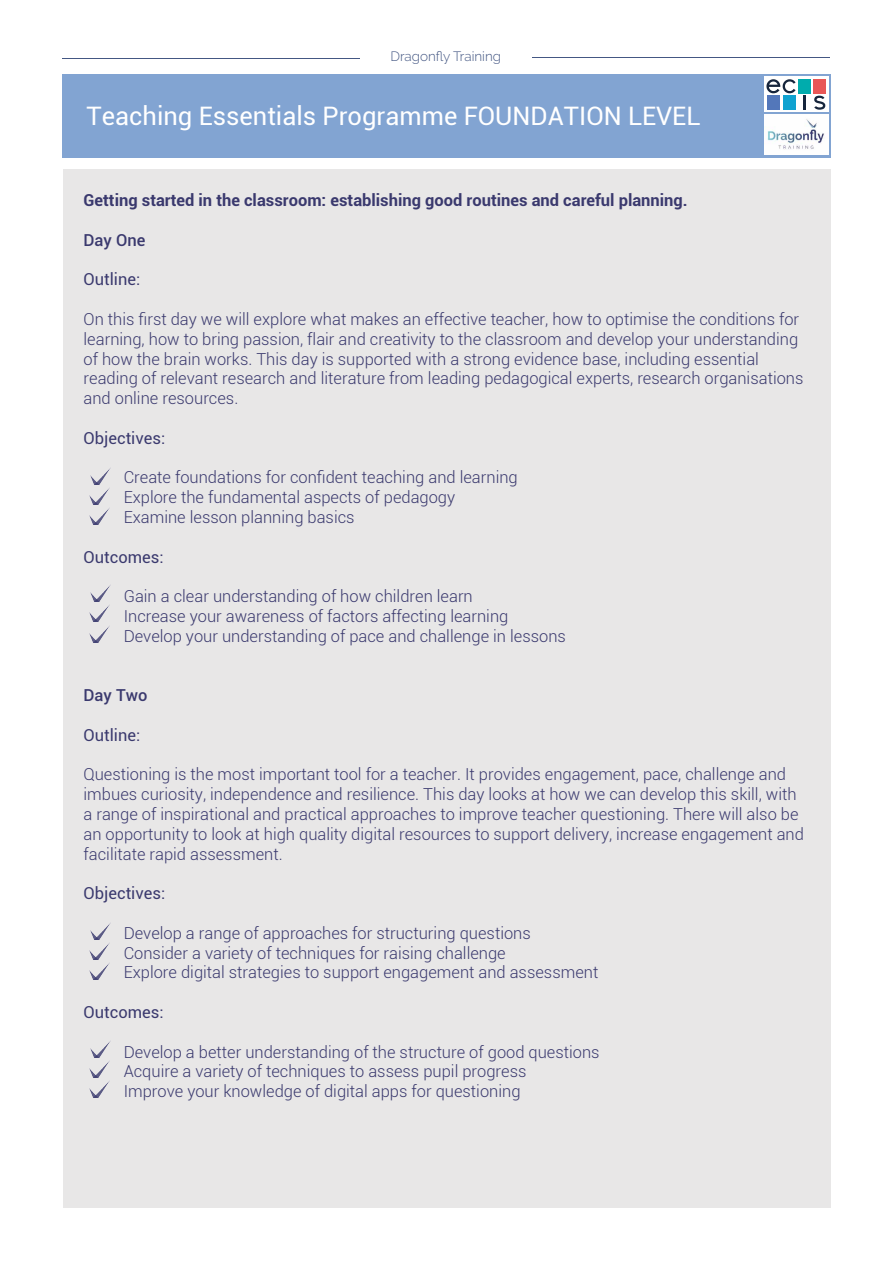
<style>
.page{position:relative;width:893px;height:1263px;background:#fff}
.page>*{position:absolute;margin:0;border:0;box-sizing:border-box;transform-origin:0 0}
.t1{font:25.5px "Roboto";color:#fff}
.t2{font:300 16.5px/19.8px "Roboto";color:#3a396e}
.t3{font:700 16.5px "Roboto";color:#3a396e}
.t4{font:16.5px "Roboto";color:#3a396e}
.t5{font:500 16.5px "Roboto";color:#3a396e}
.t6{font:300 13.5px "Raleway";color:#445783}
</style>
<div class="page">
<div style="left:64px;top:169px;width:767px;height:1038px;background:#e8e7e7"></div>
<hr style="left:62px;top:58px;width:298px;height:1px;background:#445783">
<hr style="left:532px;top:58px;width:297px;height:1px;background:#445783">
<div style="left:63px;top:74px;width:768px;height:84px;background:#82a4d2"></div>
<img style="left:90px;top:468px;width:21px;height:16px">
<img style="left:89px;top:488px;width:21px;height:16px">
<img style="left:89px;top:508px;width:21px;height:16px">
<img style="left:90px;top:585px;width:21px;height:16px">
<img style="left:89px;top:605px;width:21px;height:17px">
<img style="left:89px;top:626px;width:21px;height:16px">
<img style="left:90px;top:923px;width:21px;height:16px">
<img style="left:89px;top:943px;width:21px;height:16px">
<img style="left:89px;top:963px;width:21px;height:16px">
<img style="left:90px;top:1041px;width:21px;height:16px">
<img style="left:89px;top:1061px;width:21px;height:16px">
<img style="left:89px;top:1081px;width:21px;height:16px">
<img style="left:764px;top:114px;width:64px;height:41px">
<div style="left:764px;top:77px;width:64px;height:35px;background:#fff"></div>
<svg style="left:803px;top:96px;width:2px;height:14px"></svg>
<div style="left:783px;top:96px;width:13px;height:14px;background:#0fa2d0"></div>
<div style="left:767px;top:96px;width:13px;height:14px;background:#5377ba"></div>
<div style="left:813px;top:79px;width:13px;height:14px;background:#e95756"></div>
<div style="left:798px;top:79px;width:13px;height:14px;background:#00acad"></div>
<svg style="left:814px;top:96px;width:11px;height:14px"></svg>
<svg style="left:766px;top:79px;width:30px;height:14px"></svg>
<p class="t6" style="left:390px;top:49px;width:112px">Dragonfly Training</p>
<h1 class="t1" style="left:87px;top:102px;width:615px">Teaching Essentials Programme FOUNDATION LEVEL</h1>
<p class="t3" style="left:84px;top:191px;width:606px">Getting started in the classroom: establishing good routines and careful planning.</p>
<p class="t5" style="left:84px;top:230px;width:63px">Day One</p>
<p class="t4" style="left:84px;top:270px;width:58px">Outline:</p>
<p class="t2" style="left:84px;top:309px;width:721px">On this first day we will explore what makes an effective teacher, how to optimise the conditions for learning, how to bring passion, flair and creativity to the classroom and develop your understanding of how the brain works. This day is supported with a strong evidence base, including essential reading of relevant research and literature from leading pedagogical experts, research organisations and online resources.</p>
<p class="t4" style="left:84px;top:428px;width:83px">Objectives:</p>
<p class="t2" style="left:124px;top:468px;width:396px">Create foundations for confident teaching and learning<br>Explore the fundamental aspects of pedagogy<br>Examine lesson planning basics</p>
<p class="t4" style="left:84px;top:547px;width:82px">Outcomes:</p>
<p class="t2" style="left:124px;top:587px;width:444px">Gain a clear understanding of how children learn<br>Increase your awareness of factors affecting learning<br>Develop your understanding of pace and challenge in lessons</p>
<p class="t5" style="left:84px;top:686px;width:65px">Day Two</p>
<p class="t4" style="left:84px;top:725px;width:58px">Outline:</p>
<p class="t2" style="left:84px;top:765px;width:722px">Questioning is the most important tool for a teacher. It provides engagement, pace, challenge and imbues curiosity, independence and resilience. This day looks at how we can develop this skill, with a range of inspirational and practical approaches to improve teacher questioning. There will also be an opportunity to look at high quality digital resources to support delivery, increase engagement and facilitate rapid assessment.</p>
<p class="t4" style="left:84px;top:884px;width:83px">Objectives:</p>
<p class="t2" style="left:124px;top:923px;width:476px">Develop a range of approaches for structuring questions<br>Consider a variety of techniques for raising challenge<br>Explore digital strategies to support engagement and assessment</p>
<p class="t4" style="left:84px;top:1003px;width:82px">Outcomes:</p>
<p class="t2" style="left:124px;top:1042px;width:477px">Develop a better understanding of the structure of good questions<br>Acquire a variety of techniques to assess pupil progress<br>Improve your knowledge of digital apps for questioning</p>
</div>
